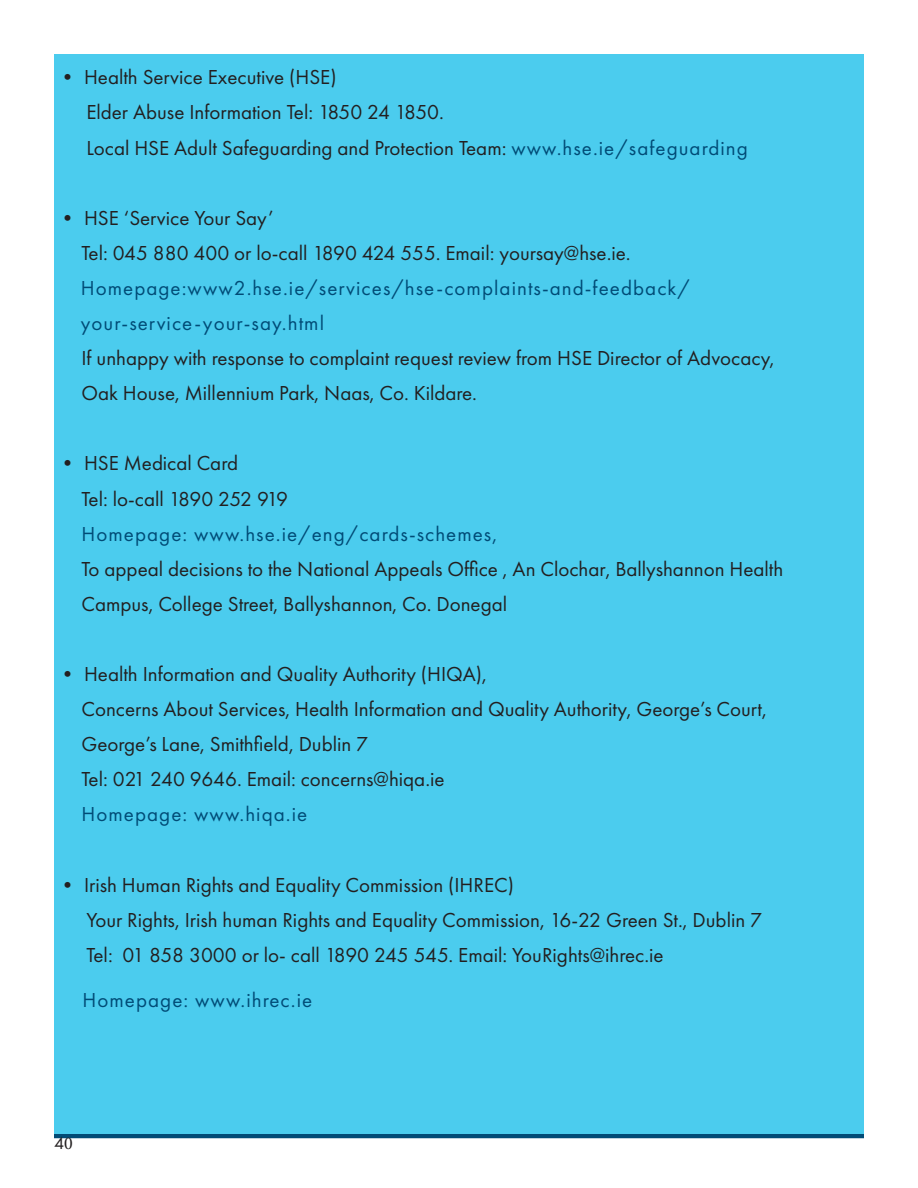
<style>
.page{position:relative;width:918px;height:1188px;background:#fff}
.page>*{position:absolute;margin:0;border:0;box-sizing:border-box;transform-origin:0 0}
.t1{font:21px "Futura PT";color:#231f20}
.t2{font:21px "Futura PT";letter-spacing:.05em;color:#014b76}
.t3{font:21px "Futura PT";letter-spacing:-.025em;color:#231f20}
.t4{font:18px "Futura PT";color:#231f20}
.s1{color:#014b76}
.s2{font-family:"Minion Pro"}
</style>
<div class="page">
<div style="left:54px;top:54px;width:810px;height:1080px;background:#4bccee"></div>
<hr style="left:54px;top:1134px;width:810px;height:4px;background:#014b76">
<p class="t1" style="left:57px;top:65px;width:281px">• Health Service Executive (HSE)</p>
<p class="t1" style="left:86px;top:100px;width:359px">Elder Abuse Information Tel: 1850 24 1850.</p>
<p class="t1" style="left:86px;top:135px;width:663px">Local HSE Adult Safeguarding and Protection Team: <span class="s1">www.hse.ie/safeguarding</span></p>
<p class="t1" style="left:57px;top:205px;width:218px">• HSE ‘Service Your Say’</p>
<p class="t1" style="left:81px;top:240px;width:551px">Tel: 045 880 400 or lo-call 1890 424 555. Email: yoursay@hse.ie.</p>
<p class="t2" style="left:81px;top:276px;width:611px">Homepage:www2.hse.ie/services/hse-complaints-and-feedback/</p>
<p class="t2" style="left:81px;top:311px;width:245px">your-service-your-say.html</p>
<p class="t1" style="left:81px;top:346px;width:695px">If unhappy with response to complaint request review from HSE Director of Advocacy,</p>
<p class="t1" style="left:81px;top:381px;width:397px">Oak House, Millennium Park, Naas, Co. Kildare.</p>
<p class="t1" style="left:57px;top:451px;width:183px">• HSE Medical Card</p>
<p class="t3" style="left:81px;top:486px;width:208px">Tel: lo-call 1890 252 919</p>
<p class="t2" style="left:81px;top:521px;width:417px">Homepage: www.hse.ie/eng/cards-schemes,</p>
<p class="t1" style="left:81px;top:556px;width:703px">To appeal decisions to the National Appeals Office , An Clochar, Ballyshannon Health</p>
<p class="t1" style="left:81px;top:591px;width:427px">Campus, College Street, Ballyshannon, Co. Donegal</p>
<p class="t1" style="left:57px;top:662px;width:431px">• Health Information and Quality Authority (HIQA),</p>
<p class="t1" style="left:81px;top:697px;width:687px">Concerns About Services, Health Information and Quality Authority, George’s Court,</p>
<p class="t1" style="left:81px;top:732px;width:288px">George’s Lane, Smithfield, Dublin 7</p>
<p class="t1" style="left:81px;top:767px;width:365px">Tel: 021 240 9646. Email: concerns@hiqa.ie</p>
<p class="t2" style="left:81px;top:802px;width:227px">Homepage: www.hiqa.ie</p>
<p class="t1" style="left:57px;top:872px;width:458px">• Irish Human Rights and Equality Commission (IHREC)</p>
<p class="t1" style="left:86px;top:907px;width:677px">Your Rights, Irish human Rights and Equality Commission, 16-22 Green St., Dublin 7</p>
<p class="t1" style="left:86px;top:942px;width:579px">Tel: 01 858 3000 or lo- call 1890 245 545. Email: YouRights@ihrec.ie</p>
<p class="t2" style="left:82px;top:987px;width:231px">Homepage: www.ihrec.ie</p>
<p class="t4" style="left:54px;top:1133px;width:20px">4<span class="s2">0</span></p>
</div>
